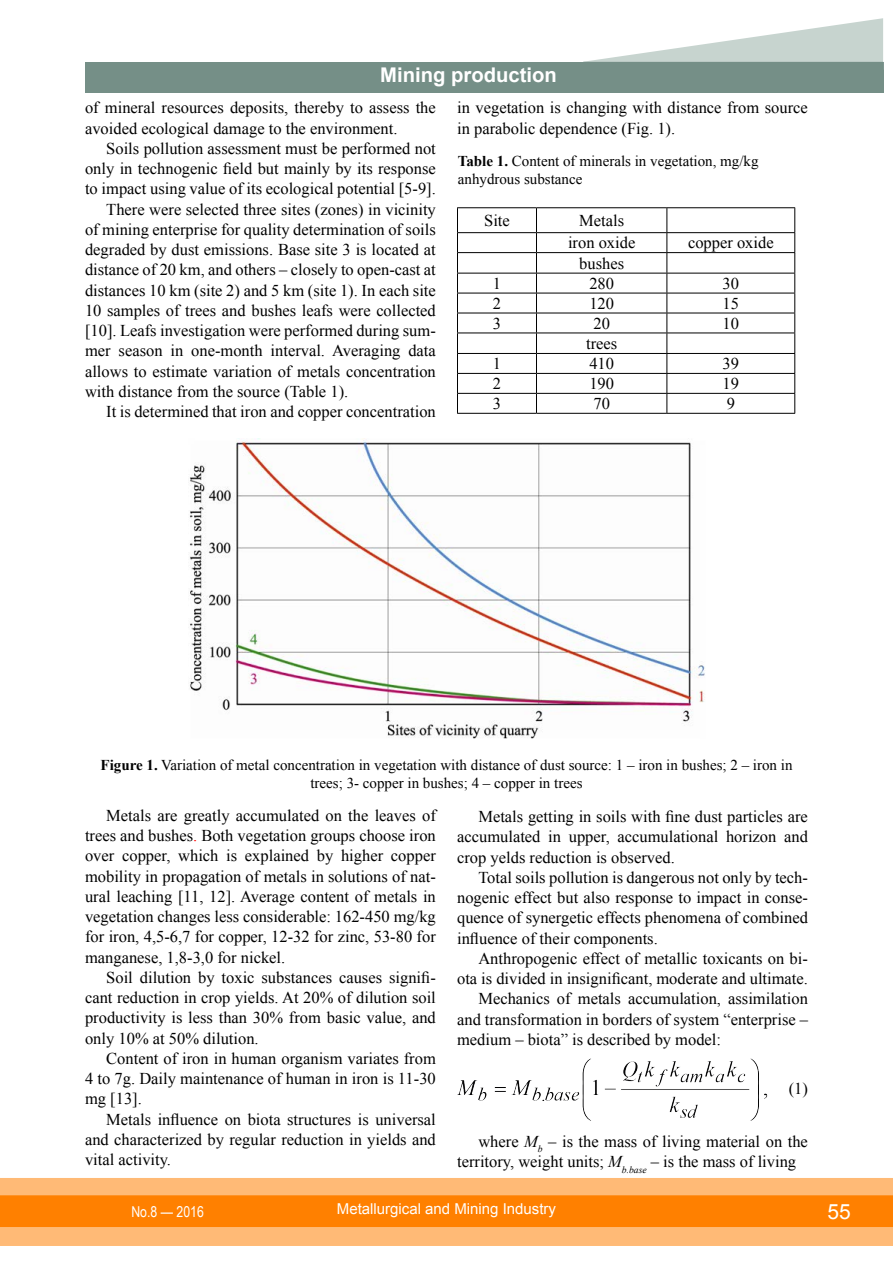
<style>
.page{position:relative;width:893px;height:1263px;background:#fff}
.page>*{position:absolute;margin:0;border:0;box-sizing:border-box;transform-origin:0 0}
.t1{font:21px "Arial";color:#fff}
.t2{font:700 20.25px "Arial";color:#fff}
.t3{font:16.5px/20.2px "Times New Roman";color:#000;text-align:justify}
.t4{font:15px/18px "Times New Roman";color:#000}
.t5{font:15px "Arial";color:#fff}
.t6{font:15px "Arial Narrow";color:#fff}
.s1{font-weight:700}
.s2{color:#f00}
.s3{font-style:italic}
</style>
<div class="page">
<div style="left:0;top:1178px;width:893px;height:68px;background:#ffba76"></div>
<div style="left:0;top:1195px;width:893px;height:32px;background:#ff8000;border:2px solid #ff8000"></div>
<div style="left:85px;top:62px;width:798px;height:30px;background:#758f87"></div>
<svg style="left:583px;top:18px;width:300px;height:44px"></svg>
<hr style="left:457px;top:207px;width:79px;height:1px;background:#000">
<hr style="left:536px;top:207px;width:131px;height:1px;background:#000">
<hr style="left:667px;top:207px;width:128px;height:1px;background:#000">
<hr style="left:457px;top:232px;width:79px;height:1px;background:#000">
<hr style="left:536px;top:232px;width:131px;height:1px;background:#000">
<hr style="left:667px;top:232px;width:128px;height:1px;background:#000">
<hr style="left:457px;top:252px;width:79px;height:1px;background:#000">
<hr style="left:536px;top:252px;width:131px;height:1px;background:#000">
<hr style="left:667px;top:252px;width:128px;height:1px;background:#000">
<hr style="left:457px;top:273px;width:79px;height:1px;background:#000">
<hr style="left:536px;top:273px;width:131px;height:1px;background:#000">
<hr style="left:667px;top:273px;width:128px;height:1px;background:#000">
<hr style="left:457px;top:293px;width:79px;height:1px;background:#000">
<hr style="left:536px;top:293px;width:131px;height:1px;background:#000">
<hr style="left:667px;top:293px;width:128px;height:1px;background:#000">
<hr style="left:457px;top:313px;width:79px;height:1px;background:#000">
<hr style="left:536px;top:313px;width:131px;height:1px;background:#000">
<hr style="left:667px;top:313px;width:128px;height:1px;background:#000">
<hr style="left:457px;top:333px;width:79px;height:1px;background:#000">
<hr style="left:536px;top:333px;width:131px;height:1px;background:#000">
<hr style="left:667px;top:333px;width:128px;height:1px;background:#000">
<hr style="left:457px;top:353px;width:79px;height:1px;background:#000">
<hr style="left:536px;top:353px;width:131px;height:1px;background:#000">
<hr style="left:667px;top:353px;width:128px;height:1px;background:#000">
<hr style="left:457px;top:373px;width:79px;height:1px;background:#000">
<hr style="left:536px;top:373px;width:131px;height:1px;background:#000">
<hr style="left:667px;top:373px;width:128px;height:1px;background:#000">
<hr style="left:457px;top:393px;width:79px;height:1px;background:#000">
<svg style="left:457px;top:208px;width:1px;height:205px"></svg>
<hr style="left:536px;top:393px;width:131px;height:1px;background:#000">
<svg style="left:536px;top:208px;width:1px;height:205px"></svg>
<hr style="left:667px;top:393px;width:128px;height:1px;background:#000">
<svg style="left:666px;top:208px;width:1px;height:205px"></svg>
<svg style="left:794px;top:208px;width:1px;height:205px"></svg>
<hr style="left:457px;top:413px;width:79px;height:1px;background:#000">
<hr style="left:536px;top:413px;width:131px;height:1px;background:#000">
<hr style="left:667px;top:413px;width:128px;height:1px;background:#000">
<img style="left:190px;top:438px;width:515px;height:301px">
<img style="left:457px;top:1058px;width:311px;height:63px">
<p class="t2" style="left:380px;top:61px;width:178px">Mining production</p>
<p class="t3" style="left:85px;top:98px;width:352px">of mineral resources deposits, thereby to assess the avoided ecological damage to the environment.</p>
<p class="t3" style="left:106px;top:138px;width:331px">Soils pollution assessment must be performed not</p>
<p class="t3" style="left:85px;top:158px;width:352px">only in technogenic field but mainly by its response</p>
<p class="t3" style="left:85px;top:178px;width:352px">to impact using value of its ecological potential [5-9].</p>
<p class="t3" style="left:106px;top:199px;width:331px">There were selected three sites (zones) in vicinity</p>
<p class="t3" style="left:85px;top:219px;width:352px">of mining enterprise for quality determination of soils</p>
<p class="t3" style="left:85px;top:239px;width:352px">degraded by dust emissions. Base site 3 is located at</p>
<p class="t3" style="left:85px;top:259px;width:352px">distance of 20 km, and others – closely to open-cast at</p>
<p class="t3" style="left:85px;top:280px;width:352px">distances 10 km (site 2) and 5 km (site 1). In each site</p>
<p class="t3" style="left:85px;top:300px;width:352px">10 samples of trees and bushes leafs were collected</p>
<p class="t3" style="left:85px;top:320px;width:352px">[10]. Leafs investigation were performed during sum-</p>
<p class="t3" style="left:85px;top:340px;width:352px">mer season in one-month interval. Averaging data</p>
<p class="t3" style="left:85px;top:361px;width:352px">allows to estimate variation of metals concentration</p>
<p class="t3" style="left:85px;top:381px;width:265px">with distance from the source (Table 1).</p>
<p class="t3" style="left:106px;top:401px;width:331px">It is determined that iron and copper concentration</p>
<p class="t3" style="left:457px;top:98px;width:352px">in vegetation is changing with distance from source in parabolic dependence (Fig. 1).</p>
<p class="t4" style="left:458px;top:152px;width:302px"><span class="s1">Table 1.</span> Content of minerals in vegetation, mg/kg anhydrous substance</p>
<p class="t3" style="left:484px;top:210px;width:27px">Site</p>
<p class="t3" style="left:568px;top:209px;width:69px;line-height:22.4px;text-align:center">Metals iron oxide</p>
<p class="t3" style="left:688px;top:232px;width:87px">copper oxide</p>
<p class="t3" style="left:579px;top:253px;width:46px">bushes</p>
<p class="t3" style="left:493px;top:273px;width:10px">1</p>
<p class="t3" style="left:589px;top:273px;width:26px">280</p>
<p class="t3" style="left:723px;top:273px;width:18px">30</p>
<p class="t3" style="left:493px;top:293px;width:10px">2</p>
<p class="t3" style="left:589px;top:293px;width:26px">120</p>
<p class="t3" style="left:723px;top:293px;width:18px">15</p>
<p class="t3" style="left:493px;top:313px;width:10px">3</p>
<p class="t3" style="left:593px;top:313px;width:18px">20</p>
<p class="t3" style="left:723px;top:313px;width:18px">10</p>
<p class="t3" style="left:586px;top:333px;width:33px">trees</p>
<p class="t3" style="left:493px;top:353px;width:10px">1</p>
<p class="t3" style="left:589px;top:353px;width:26px">410</p>
<p class="t3" style="left:723px;top:353px;width:18px">39</p>
<p class="t3" style="left:493px;top:373px;width:10px">2</p>
<p class="t3" style="left:589px;top:373px;width:26px">190</p>
<p class="t3" style="left:723px;top:373px;width:18px">19</p>
<p class="t3" style="left:493px;top:393px;width:10px">3</p>
<p class="t3" style="left:593px;top:393px;width:18px">70</p>
<p class="t3" style="left:727px;top:393px;width:10px">9</p>
<p class="t4" style="left:101px;top:756px;width:693px;text-align:center"><span class="s1">Figure 1.</span> Variation of metal concentration in vegetation with distance of dust source: 1 – iron in bushes; 2 – iron in trees; 3- copper in bushes; 4 – copper in trees</p>
<p class="t3" style="left:85px;top:805px;width:352px;text-indent:21px">Metals are greatly accumulated on the leaves of trees and bushes<span class="s2">.</span> Both vegetation groups choose iron over copper, which is explained by higher copper mobility in propagation of metals in solutions of nat&shy;ural leaching [11, 12]. Average content of metals in vegetation changes less considerable: 162-450 mg/kg for iron, 4,5-6,7 for copper, 12-32 for zinc, 53-80 for manganese, 1,8-3,0 for nickel.</p>
<p class="t3" style="left:85px;top:967px;width:352px;text-indent:21px">Soil dilution by toxic substances causes signifi&shy;cant reduction in crop yields. At 20% of dilution soil productivity is less than 30% from basic value, and only 10% at 50% dilution.</p>
<p class="t3" style="left:85px;top:1048px;width:352px;text-indent:21px">Content of iron in human organism variates from 4 to 7g. Daily maintenance of human in iron is 11-30 mg [13].</p>
<p class="t3" style="left:85px;top:1109px;width:352px;text-indent:21px">Metals influence on biota structures is universal and characterized by regular reduction in yields and vital activity.</p>
<p class="t3" style="left:457px;top:806px;width:352px;text-indent:21px">Metals getting in soils with fine dust particles are accumulated in upper, accumulational horizon and crop yelds reduction is observed.</p>
<p class="t3" style="left:457px;top:867px;width:352px;text-indent:21px">Total soils pollution is dangerous not only by tech&shy;nogenic effect but also response to impact in conse&shy;quence of synergetic effects phenomena of combined influence of their components.</p>
<p class="t3" style="left:478px;top:948px;width:331px">Anthropogenic effect of metallic toxicants on bi-</p>
<p class="t3" style="left:457px;top:968px;width:352px">ota is divided in insignificant, moderate and ultimate.</p>
<p class="t3" style="left:478px;top:988px;width:331px">Mechanics of metals accumulation, assimilation</p>
<p class="t3" style="left:457px;top:1009px;width:352px">and transformation in borders of system “enterprise –</p>
<p class="t3" style="left:457px;top:1029px;width:265px">medium – biota” is described by model:</p>
<p class="t3" style="left:789px;top:1078px;width:21px">(1)</p>
<p class="t3" style="left:457px;top:1131px;width:352px;text-indent:21px">where <span class="s3">M</span><sub>b</sub> – is the mass of living material on the territory, weight units; <span class="s3">M</span><sub>b.base</sub> – is the mass of living</p>
<p class="t6" style="left:131px;top:1200px;width:74px">No.8 — 2016</p>
<p class="t5" style="left:337px;top:1199px;width:221px">Metallurgical and Mining Industry</p>
<p class="t1" style="left:827px;top:1197px;width:25px">55</p>
</div>
